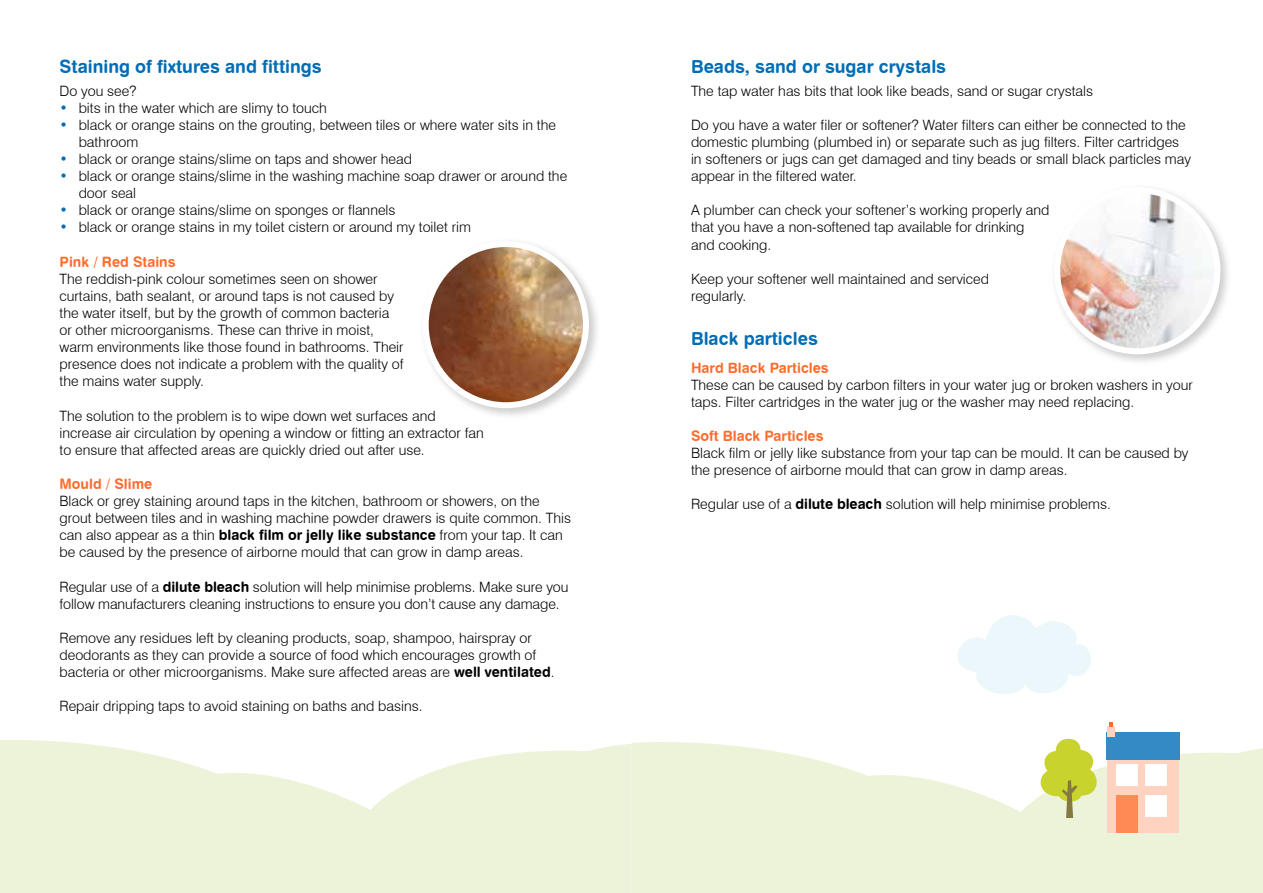
<style>
.page{position:relative;width:1263px;height:893px;background:#fff}
.page>*{position:absolute;margin:0;border:0;box-sizing:border-box;transform-origin:0 0}
.t1{font:18px "Swiss 721 BT Bold Rounded";color:#006db6}
.t2{font:300 14.25px/17.1px "Swiss 721 BT";color:#000}
.t3{font:14.25px "Swiss 721 BT Bold Rounded";color:#ff6c2c}
.s1{color:#006db6}
.s2{font-family:"Swiss 721 BT Bold Rounded";font-weight:400}
</style>
<div class="page">
<svg style="left:957px;top:615px;width:134px;height:79px"></svg>
<svg style="left:631px;top:742px;width:632px;height:151px;background:#eff4dd"></svg>
<svg style="left:0;top:740px;width:631px;height:153px;fill:#edf3d9"></svg>
<div style="left:1107px;top:760px;width:71px;height:73px;background:#ffd3c0"></div>
<div style="left:1116px;top:764px;width:21px;height:22px;background:#fff"></div>
<div style="left:1145px;top:764px;width:22px;height:22px;background:#fff"></div>
<div style="left:1116px;top:795px;width:21px;height:38px;background:#ff8a56"></div>
<div style="left:1145px;top:795px;width:22px;height:22px;background:#fff"></div>
<div style="left:1106px;top:732px;width:74px;height:28px;background:#338ac5"></div>
<div style="left:1107px;top:727px;width:8px;height:10px;background:#ffd3c0"></div>
<svg style="left:1109px;top:722px;width:4px;height:5px"></svg>
<svg style="left:1035px;top:739px;width:65px;height:79px"></svg>
<div style="left:419px;top:237px;width:182px;height:184px;background:#000;opacity:.2"></div>
<img style="left:426px;top:244px;width:160px;height:161px">
<div style="left:423px;top:241px;width:166px;height:167px;border:6px solid #fff;border-radius:50%"></div>
<div style="left:1050px;top:183px;width:183px;height:184px;background:#000;opacity:.2"></div>
<img style="left:1057px;top:190px;width:160px;height:161px">
<div style="left:1054px;top:187px;width:166px;height:167px;border:6px solid #fff;border-radius:50%"></div>
<p class="t1" style="left:60px;top:55px;width:264px">Staining of fixtures and fittings</p>
<p class="t2" style="left:60px;top:82px;width:78px">Do you see?</p>
<p class="t2" style="left:60px;top:99px;width:269px"><span class="s1">•</span> bits in the water which are slimy to touch</p>
<p class="t2" style="left:79px;top:116px;width:479px;text-indent:-19px"><span class="s1">•</span> black or orange stains on the grouting, between tiles or where water sits in the bathroom</p>
<p class="t2" style="left:60px;top:150px;width:354px"><span class="s1">•</span> black or orange stains/slime on taps and shower head</p>
<p class="t2" style="left:79px;top:167px;width:490px;text-indent:-19px"><span class="s1">•</span> black or orange stains/slime in the washing machine soap drawer or around the door seal</p>
<p class="t2" style="left:60px;top:202px;width:337px"><span class="s1">•</span> black or orange stains/slime on sponges or flannels</p>
<p class="t2" style="left:60px;top:219px;width:413px"><span class="s1">•</span> black or orange stains in my toilet cistern or around my toilet rim</p>
<p class="t3" style="left:60px;top:253px;width:118px">Pink / Red Stains</p>
<p class="t2" style="left:60px;top:270px;width:346px">The reddish-pink colour sometimes seen on shower curtains, bath sealant, or around taps is not caused by the water itself, but by the growth of common bacteria or other microorganisms. These can thrive in moist, warm environments like those found in bathrooms. Their presence does not indicate a problem with the quality of the mains water supply.</p>
<p class="t2" style="left:60px;top:407px;width:426px">The solution to the problem is to wipe down wet surfaces and increase air circulation by opening a window or fitting an extractor fan to ensure that affected areas are quickly dried out after use.</p>
<p class="t3" style="left:60px;top:475px;width:94px">Mould / Slime</p>
<p class="t2" style="left:60px;top:492px;width:513px">Black or grey staining around taps in the kitchen, bathroom or showers, on the grout between tiles and in washing machine powder drawers is quite common. This can also appear as a thin <span class="s2">black film or jelly like substance</span> from your tap. It can be caused by the presence of airborne mould that can grow in damp areas.</p>
<p class="t2" style="left:60px;top:578px;width:510px">Regular use of a <span class="s2">dilute bleach</span> solution will help minimise problems. Make sure you follow manufacturers cleaning instructions to ensure you don’t cause any damage.</p>
<p class="t2" style="left:60px;top:629px;width:497px">Remove any residues left by cleaning products, soap, shampoo, hairspray or deodorants as they can provide a source of food which encourages growth of bacteria or other microorganisms. Make sure affected areas are <span class="s2">well ventilated</span>.</p>
<p class="t2" style="left:60px;top:697px;width:364px">Repair dripping taps to avoid staining on baths and basins.</p>
<p class="t1" style="left:691px;top:55px;width:257px">Beads, sand or sugar crystals</p>
<p class="t2" style="left:691px;top:82px;width:404px">The tap water has bits that look like beads, sand or sugar crystals</p>
<p class="t2" style="left:691px;top:116px;width:501px">Do you have a water filer or softener? Water filters can either be connected to the domestic plumbing (plumbed in) or separate such as jug filters. Filter cartridges in softeners or jugs can get damaged and tiny beads or small black particles may appear in the filtered water.</p>
<p class="t2" style="left:691px;top:202px;width:360px">A plumber can check your softener’s working properly and that you have a non-softened tap available for drinking and cooking.</p>
<p class="t2" style="left:691px;top:270px;width:300px">Keep your softener well maintained and serviced regularly.</p>
<p class="t1" style="left:691px;top:327px;width:128px">Black particles</p>
<p class="t3" style="left:691px;top:359px;width:139px">Hard Black Particles</p>
<p class="t2" style="left:691px;top:376px;width:503px">These can be caused by carbon filters in your water jug or broken washers in your taps. Filter cartridges in the water jug or the washer may need replacing.</p>
<p class="t3" style="left:691px;top:427px;width:134px">Soft Black Particles</p>
<p class="t2" style="left:691px;top:444px;width:499px">Black film or jelly like substance from your tap can be mould. It can be caused by the presence of airborne mould that can grow in damp areas.</p>
<p class="t2" style="left:691px;top:496px;width:421px">Regular use of a <span class="s2">dilute bleach</span> solution will help minimise problems.</p>
</div>
